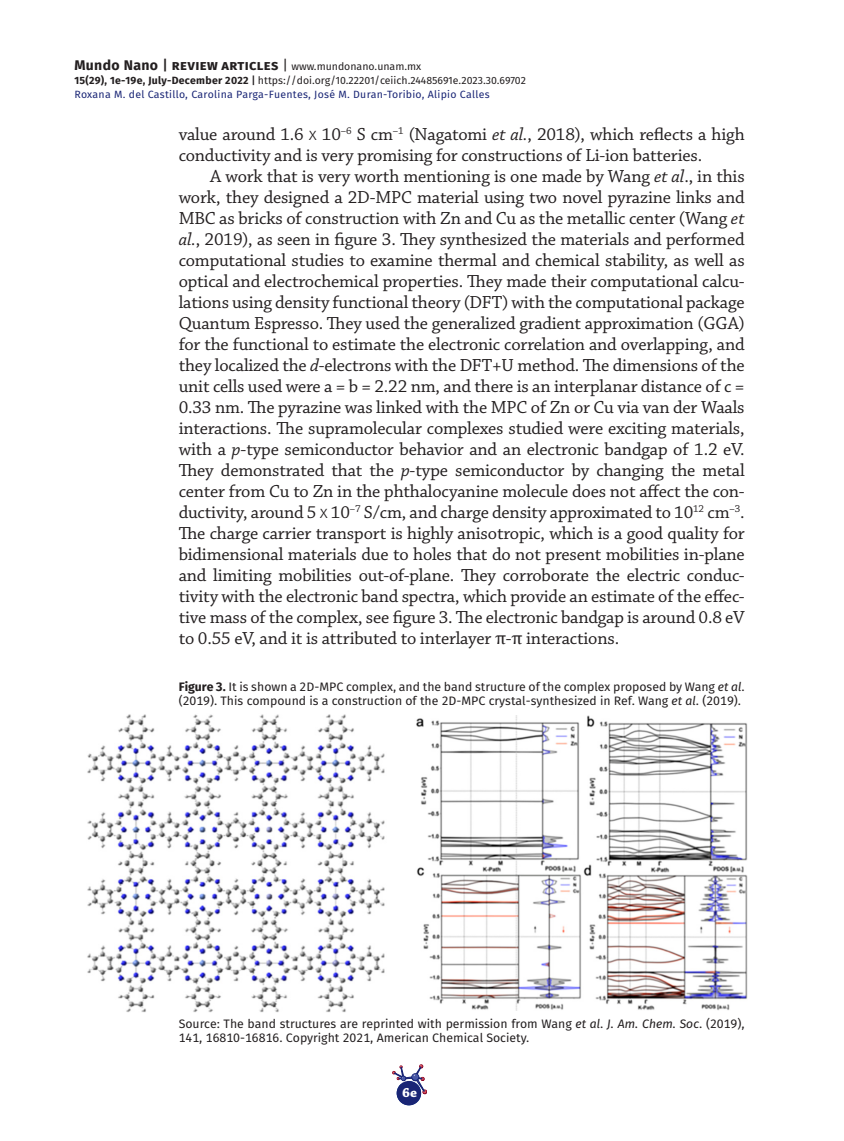
<style>
.page{position:relative;width:844px;height:1141px;background:#fff}
.page>*{position:absolute;margin:0;border:0;box-sizing:border-box;transform-origin:0 0}
.Body_Text{font:18.38px/21px "Chaparral Pro";letter-spacing:-.01em;color:#231f20}
.t1{font:700 14px "Fira Sans OT";letter-spacing:.025em;color:#231f20}
.t2{font:700 14px "Chaparral Pro";color:#fff}
.Pie_Figura{font:12.25px/14px "Fira Sans OT";color:#231f20}
.t3{font:10.5px/14px "Fira Sans OT";letter-spacing:.02em;color:#192575}
.s1{font-family:"Fira Sans OT Medium";font-weight:400}
.s2{font-weight:400}
.s3{font-weight:400;font-size:10.5px}
.s4{font-weight:700;color:#231f20}
.s5{font-family:"Fira Sans OT Medium";color:#231f20}
.s6{color:#231f20}
.s7{font-family:"Fira Sans OT Light";font-size:17.5px}
.s8{font-style:italic}
.s9{font-family:"Cambria"}
.s10{font-weight:700}
</style>
<div class="page">
<svg style="left:392px;top:1065px;width:34px;height:40px"></svg>
<div style="left:396px;top:1081px;width:25px;height:24px;background:#192575;border-radius:50%"></div>
<img style="left:87px;top:714px;width:298px;height:299px">
<img style="left:416px;top:715px;width:331px;height:295px">
<p class="t1" style="left:74px;top:55px;width:348px">Mundo Nano <span class="s1">|</span> review articles <span class="s2">|</span> <span class="s3">www.mundonano.unam.mx</span></p>
<p class="t3" style="left:74px;top:74px;width:453px"><span class="s4">15(29), 1e-19e, July-December 2022</span> <span class="s5">|</span> <span class="s6">https://doi.org/10.22201/ceiich.24485691e.2023.30.69702<br></span>Roxana M. del Castillo, Carolina Parga-Fuentes, José M. Duran-Toribio, Alipio Calles</p>
<p class="Body_Text" style="left:179px;top:124px;width:567px">value around 1.6 <span class="s7">x</span> 10<sup>–6</sup> S cm<sup>–1</sup> (Nagatomi <span class="s8">et al.</span>, 2018), which reflects a high conductivity and is very promising for constructions of Li-ion batteries.</p>
<p class="Body_Text" style="left:179px;top:166px;width:567px;text-align:justify;text-indent:32px">A work that is very worth mentioning is one made by Wang <span class="s8">et al</span>., in this work, they designed a 2D-MPC material using two novel pyrazine links and MBC as bricks of construction with Zn and Cu as the metallic center (Wang <span class="s8">et al.</span>, 2019), as seen in figure 3. They synthesized the materials and performed computational studies to examine thermal and chemical stability, as well as optical and electrochemical properties. They made their computational calcu&shy;lations using density functional theory (DFT) with the computational package Quantum Espresso. They used the generalized gradient approximation (GGA) for the functional to estimate the electronic correlation and overlapping, and they localized the <span class="s8">d</span>-electrons with the DFT+U method. The dimensions of the unit cells used were a = b = 2.22 nm, and there is an interplanar distance of c = 0.33 nm. The pyrazine was linked with the MPC of Zn or Cu via van der Waals interactions. The supramolecular complexes studied were exciting materials, with a <span class="s8">p</span>-type semiconductor behavior and an electronic bandgap of 1.2 eV.<br>They demonstrated that the <span class="s8">p</span>-type semiconductor by changing the metal center from Cu to Zn in the phthalocyanine molecule does not affect the con&shy;ductivity, around 5 <span class="s7">x</span> 10<sup>–7</sup> S/cm, and charge density approximated to 10<sup>12</sup> cm<sup>–3</sup>.<br>The charge carrier transport is highly anisotropic, which is a good quality for bidimensional materials due to holes that do not present mobilities in-plane and limiting mobilities out-of-plane. They corroborate the electric conduc&shy;tivity with the electronic band spectra, which provide an estimate of the effec&shy;tive mass of the complex, see figure 3. The electronic bandgap is around 0.8 eV to 0.55 eV, and it is attributed to interlayer <span class="s9">π</span>-<span class="s9">π</span> interactions.</p>
<p class="Pie_Figura" style="left:179px;top:681px;width:567px"><span class="s10">Figure 3.</span> It is shown a 2D-MPC complex, and the band structure of the complex proposed by Wang <span class="s8">et al</span>. (2019). This compound is a construction of the 2D-MPC crystal-synthesized in Ref. Wang <span class="s8">et al</span>. (2019).</p>
<p class="Pie_Figura" style="left:179px;top:1017px;width:567px">Source: The band structures are reprinted with permission from Wang <span class="s8">et al</span>. <span class="s8">J. Am. Chem. Soc</span>. (2019),<br>141, 16810-16816. Copyright 2021, American Chemical Society.</p>
<p class="t2" style="left:402px;top:1085px;width:16px">6e</p>
</div>
